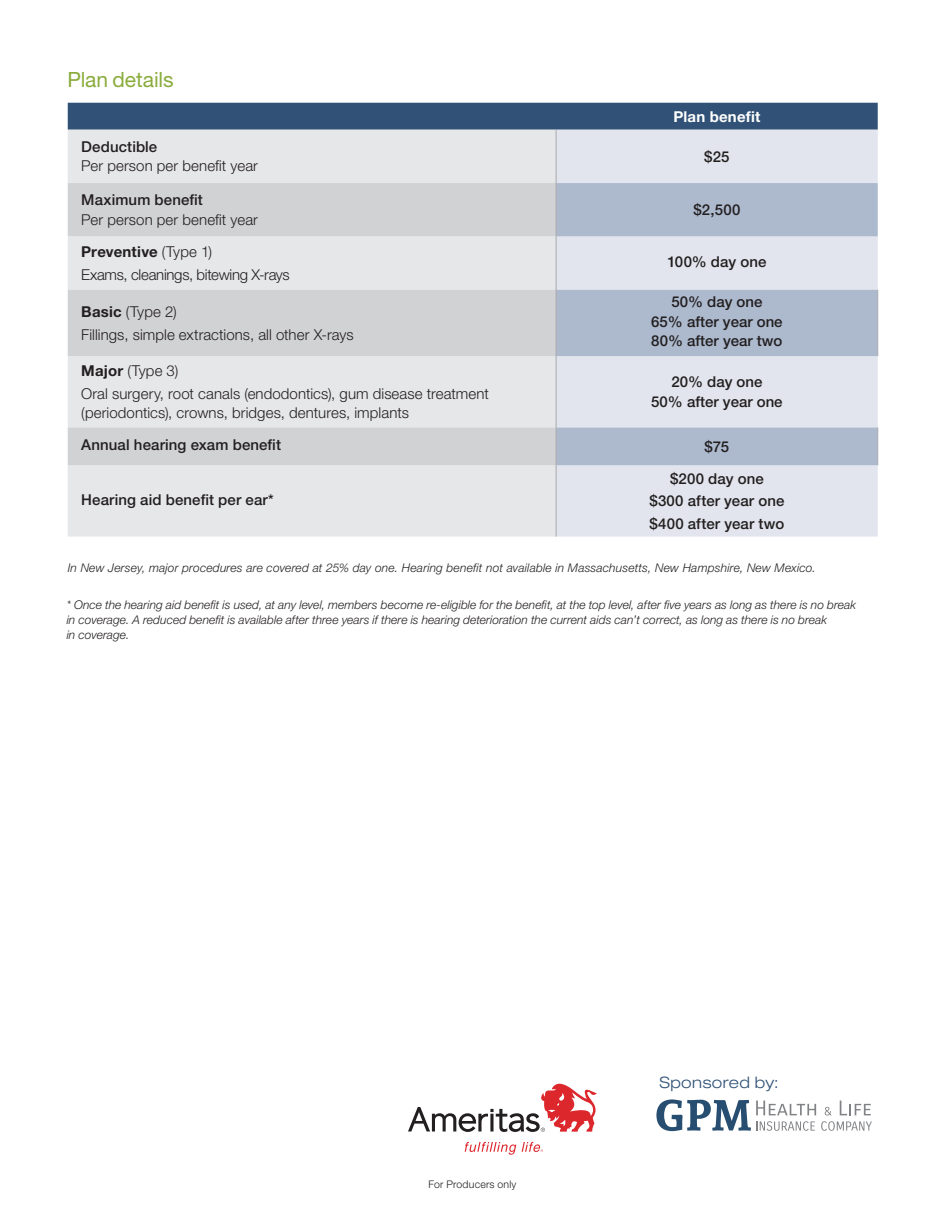
<style>
.page{position:relative;width:945px;height:1215px;background:#fff}
.page>*{position:absolute;margin:0;border:0;box-sizing:border-box;transform-origin:0 0}
.SH1{font:21px "Helvetica Neue LT Std";letter-spacing:-.005em;color:#8aac3c}
.t1{font:300 expanded 15.75px "Helvetica Neue LT Std";letter-spacing:.025em;color:#315276}
.P9{font:300 15px/19.5px "Helvetica Neue LT Std";letter-spacing:.005em;color:#231f20}
.body{font:500 15px "Helvetica Neue LT Std";letter-spacing:.005em;color:#231f20}
.P9-2{font:500 15px "Helvetica Neue LT Std";letter-spacing:.01em;color:#231f20}
.P9-3{font:300 15px "Helvetica Neue LT Std";letter-spacing:-.02em;color:#231f20}
.body-2{font:300 15px "Helvetica Neue LT Std";letter-spacing:.01em;color:#231f20}
.body-3{font:700 15px "Helvetica Neue LT Std";letter-spacing:.01em;color:#231f20}
.t2{font:700 15px "Helvetica Neue LT Std";letter-spacing:.015em;color:#fff}
.P9-4{font:italic 300 12px/15px "Helvetica Neue LT Std";letter-spacing:.005em;color:#231f20}
.table_footnote{font:italic 300 12px "Helvetica Neue LT Std";letter-spacing:.015em;color:#231f20}
.t3{font:300 10.5px "Helvetica Neue LT Std";letter-spacing:.02em;color:#231f20}
.s1{font-weight:300}
.s2{font-weight:700}
</style>
<div class="page">
<div style="left:68px;top:103px;width:810px;height:27px;background:#315276"></div>
<div style="left:68px;top:130px;width:488px;height:407px;background:#e6e7e9"></div>
<div style="left:557px;top:130px;width:321px;height:407px;background:#e2e5ed"></div>
<svg style="left:68px;top:183px;width:488px;height:282px;background:#dadbdd"></svg>
<svg style="left:557px;top:183px;width:321px;height:282px;background:#c4cddb"></svg>
<hr style="left:556px;top:130px;width:1px;height:53px;background:#a8a9ad">
<hr style="left:556px;top:183px;width:1px;height:53px;background:#a8a9ad">
<hr style="left:556px;top:236px;width:1px;height:54px;background:#a8a9ad">
<hr style="left:556px;top:290px;width:1px;height:66px;background:#a8a9ad">
<hr style="left:877px;top:290px;width:1px;height:66px;background:#a8a9ad">
<hr style="left:556px;top:356px;width:1px;height:71px;background:#a8a9ad">
<hr style="left:556px;top:427px;width:1px;height:38px;background:#a8a9ad">
<hr style="left:877px;top:427px;width:1px;height:38px;background:#a8a9ad">
<hr style="left:556px;top:465px;width:1px;height:72px;background:#a8a9ad">
<svg style="left:465px;top:1142px;width:78px;height:13px"></svg>
<svg style="left:408px;top:1084px;width:189px;height:48px"></svg>
<svg style="left:656px;top:1099px;width:216px;height:32px"></svg>
<p class="SH1" style="left:68px;top:67px;width:108px">Plan details</p>
<p class="P9-2" style="left:81px;top:138px;width:78px">Deductible</p>
<p class="P9" style="left:81px;top:156px;width:178px">Per person per benefit year</p>
<p class="P9-2" style="left:81px;top:191px;width:123px">Maximum benefit</p>
<p class="P9" style="left:81px;top:209px;width:178px">Per person per benefit year</p>
<p class="body-3" style="left:81px;top:242px;width:132px">Preventive <span class="s1">(Type 1)</span></p>
<p class="P9-3" style="left:81px;top:265px;width:210px">Exams, cleanings, bitewing X-rays</p>
<p class="body-2" style="left:81px;top:302px;width:97px"><span class="s2">Basic</span> (Type 2)</p>
<p class="P9" style="left:81px;top:324px;width:274px">Fillings, simple extractions, all other X-rays</p>
<p class="body-2" style="left:81px;top:362px;width:99px"><span class="s2">Major</span> (Type 3)</p>
<p class="P9" style="left:81px;top:383px;width:409px">Oral surgery, root canals (endodontics), gum disease treatment (periodontics), crowns, bridges, dentures, implants</p>
<p class="t2" style="left:673px;top:107px;width:88px">Plan benefit</p>
<p class="P9-2" style="left:704px;top:147px;width:27px">$25</p>
<p class="P9-2" style="left:693px;top:201px;width:48px">$2,500</p>
<p class="body" style="left:667px;top:253px;width:101px">100% day one</p>
<p class="body" style="left:671px;top:293px;width:93px">50% day one</p>
<p class="body" style="left:651px;top:312px;width:133px">65% after year one</p>
<p class="body" style="left:651px;top:332px;width:133px">80% after year two</p>
<p class="body" style="left:671px;top:373px;width:93px">20% day one</p>
<p class="body" style="left:651px;top:393px;width:133px">50% after year one</p>
<p class="body" style="left:81px;top:436px;width:201px">Annual hearing exam benefit</p>
<p class="body" style="left:705px;top:437px;width:26px">$75</p>
<p class="body" style="left:670px;top:469px;width:95px">$200 day one</p>
<p class="body" style="left:649px;top:492px;width:137px">$300 after year one</p>
<p class="body" style="left:650px;top:515px;width:136px">$400 after year two</p>
<p class="table_footnote" style="left:68px;top:560px;width:750px">In New Jersey, major procedures are covered at 25% day one. Hearing benefit not available in Massachusetts, New Hampshire, New Mexico.</p>
<p class="body" style="left:81px;top:490px;width:194px">Hearing aid benefit per ear*</p>
<p class="P9-4" style="left:67px;top:597px;width:791px">* Once the hearing aid benefit is used, at any level, members become re-eligible for the benefit, at the top level, after five years as long as there is no break in coverage. A reduced benefit is available after three years if there is hearing deterioration the current aids can’t correct, as long as there is no break<br>in coverage.</p>
<p class="t3" style="left:429px;top:1178px;width:89px">For Producers only</p>
<p class="t1" style="left:659px;top:1073px;width:121px">Sponsored by:</p>
</div>
